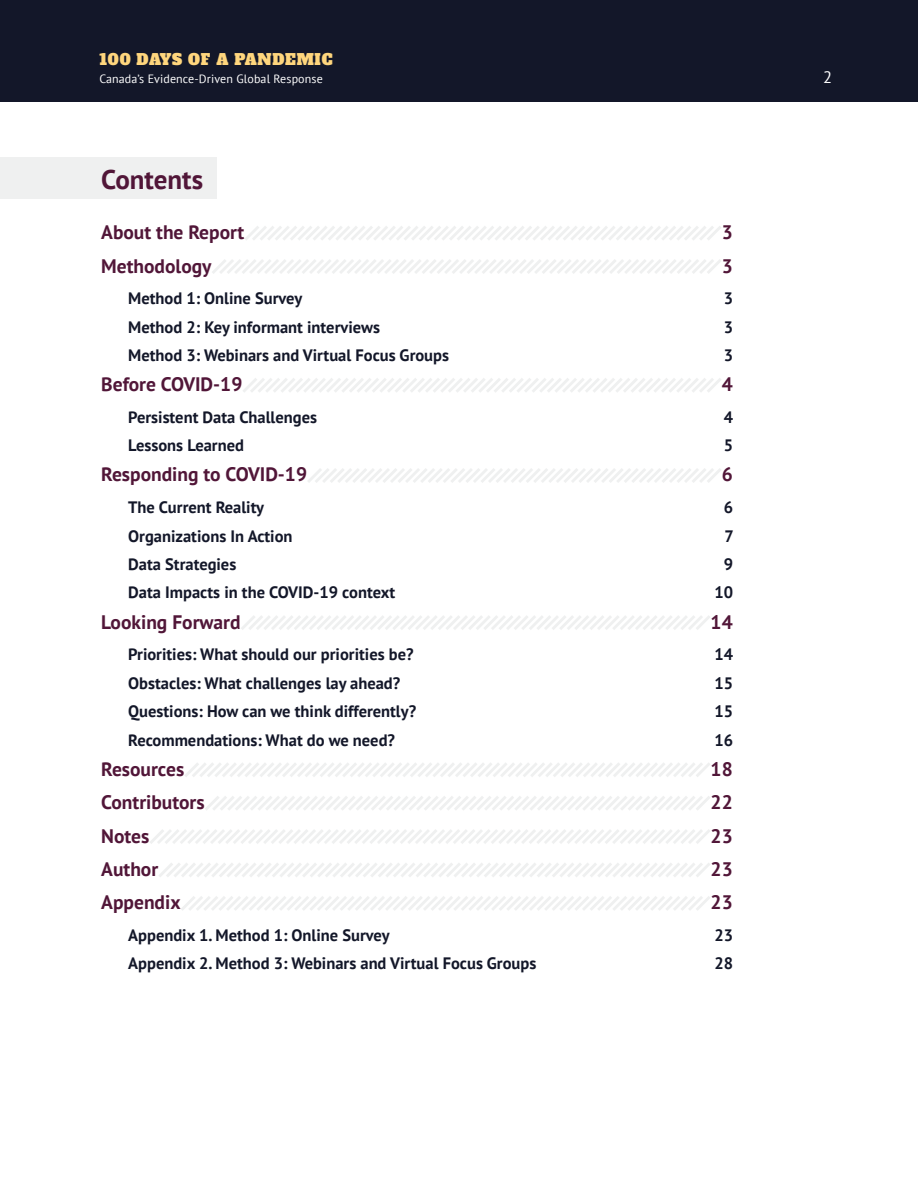
<style>
.page{position:relative;width:918px;height:1188px;background:#fff}
.page>*{position:absolute;margin:0;border:0;box-sizing:border-box;transform-origin:0 0}
.t1{font:700 27px "PT Sans";color:#511638}
.t2{font:700 19.5px "PT Sans";color:#511638}
.t3{font:700 16.5px "PT Sans";color:#131729}
.t4{font:16.5px "PT Sans";color:#fff}
.t5{font:15px "Alfa Slab One";letter-spacing:.05em;color:#ffd67d}
.t6{font:12px "PT Sans";letter-spacing:.01em;color:#fff}
</style>
<div class="page">
<div style="left:0;top:0;width:918px;height:101px;background:#131729"></div>
<div style="left:0;top:158px;width:217px;height:41px;background:#eff0f0"></div>
<svg style="left:245px;top:226px;width:476px;height:14px"></svg>
<svg style="left:212px;top:259px;width:509px;height:15px"></svg>
<svg style="left:243px;top:378px;width:478px;height:14px"></svg>
<svg style="left:308px;top:468px;width:413px;height:15px"></svg>
<svg style="left:241px;top:616px;width:469px;height:14px"></svg>
<svg style="left:185px;top:763px;width:525px;height:14px"></svg>
<svg style="left:205px;top:796px;width:505px;height:14px"></svg>
<svg style="left:150px;top:829px;width:560px;height:15px"></svg>
<svg style="left:159px;top:863px;width:551px;height:14px"></svg>
<svg style="left:181px;top:896px;width:529px;height:14px"></svg>
<p class="t5" style="left:99px;top:47px;width:235px">100 DAYS OF A PANDEMIC</p>
<p class="t6" style="left:99px;top:71px;width:225px">Canada’s Evidence-Driven Global Response</p>
<p class="t4" style="left:823px;top:67px;width:10px">2</p>
<p class="t1" style="left:101px;top:161px;width:103px">Contents</p>
<p class="t2" style="left:101px;top:219px;width:145px">About the Report</p>
<p class="t2" style="left:722px;top:219px;width:13px">3</p>
<p class="t2" style="left:101px;top:253px;width:112px">Methodology</p>
<p class="t2" style="left:722px;top:253px;width:13px">3</p>
<p class="t3" style="left:128px;top:287px;width:176px">Method 1: Online Survey</p>
<p class="t3" style="left:724px;top:287px;width:11px">3</p>
<p class="t3" style="left:128px;top:316px;width:253px">Method 2: Key informant interviews</p>
<p class="t3" style="left:724px;top:316px;width:11px">3</p>
<p class="t3" style="left:128px;top:344px;width:322px">Method 3: Webinars and Virtual Focus Groups</p>
<p class="t3" style="left:724px;top:344px;width:11px">3</p>
<p class="t2" style="left:101px;top:371px;width:143px">Before COVID-19</p>
<p class="t2" style="left:722px;top:371px;width:13px">4</p>
<p class="t3" style="left:128px;top:406px;width:190px">Persistent Data Challenges</p>
<p class="t3" style="left:724px;top:406px;width:11px">4</p>
<p class="t3" style="left:128px;top:435px;width:117px">Lessons Learned</p>
<p class="t3" style="left:724px;top:435px;width:11px">5</p>
<p class="t2" style="left:101px;top:462px;width:207px">Responding to COVID-19</p>
<p class="t2" style="left:722px;top:462px;width:13px">6</p>
<p class="t3" style="left:128px;top:496px;width:137px">The Current Reality</p>
<p class="t3" style="left:724px;top:496px;width:11px">6</p>
<p class="t3" style="left:128px;top:525px;width:166px">Organizations In Action</p>
<p class="t3" style="left:725px;top:525px;width:11px">7</p>
<p class="t3" style="left:128px;top:553px;width:110px">Data Strategies</p>
<p class="t3" style="left:724px;top:553px;width:11px">9</p>
<p class="t3" style="left:128px;top:582px;width:268px">Data Impacts in the COVID-19 context</p>
<p class="t3" style="left:714px;top:582px;width:20px">10</p>
<p class="t2" style="left:101px;top:609px;width:141px">Looking Forward</p>
<p class="t2" style="left:711px;top:609px;width:24px">14</p>
<p class="t3" style="left:128px;top:644px;width:287px">Priorities: What should our priorities be?</p>
<p class="t3" style="left:714px;top:644px;width:20px">14</p>
<p class="t3" style="left:128px;top:672px;width:274px">Obstacles: What challenges lay ahead?</p>
<p class="t3" style="left:714px;top:672px;width:20px">15</p>
<p class="t3" style="left:128px;top:700px;width:289px">Questions: How can we think differently?</p>
<p class="t3" style="left:714px;top:700px;width:20px">15</p>
<p class="t3" style="left:128px;top:729px;width:268px">Recommendations: What do we need?</p>
<p class="t3" style="left:714px;top:729px;width:20px">16</p>
<p class="t2" style="left:101px;top:756px;width:84px">Resources</p>
<p class="t2" style="left:711px;top:756px;width:24px">18</p>
<p class="t2" style="left:101px;top:789px;width:105px">Contributors</p>
<p class="t2" style="left:711px;top:789px;width:24px">22</p>
<p class="t2" style="left:101px;top:823px;width:50px">Notes</p>
<p class="t2" style="left:711px;top:823px;width:24px">23</p>
<p class="t2" style="left:101px;top:856px;width:59px">Author</p>
<p class="t2" style="left:711px;top:856px;width:24px">23</p>
<p class="t2" style="left:101px;top:890px;width:81px">Appendix</p>
<p class="t2" style="left:711px;top:890px;width:24px">23</p>
<p class="t3" style="left:128px;top:924px;width:263px">Appendix 1. Method 1: Online Survey</p>
<p class="t3" style="left:714px;top:924px;width:20px">23</p>
<p class="t3" style="left:128px;top:953px;width:410px">Appendix 2. Method 3: Webinars and Virtual Focus Groups</p>
<p class="t3" style="left:714px;top:953px;width:20px">28</p>
</div>
